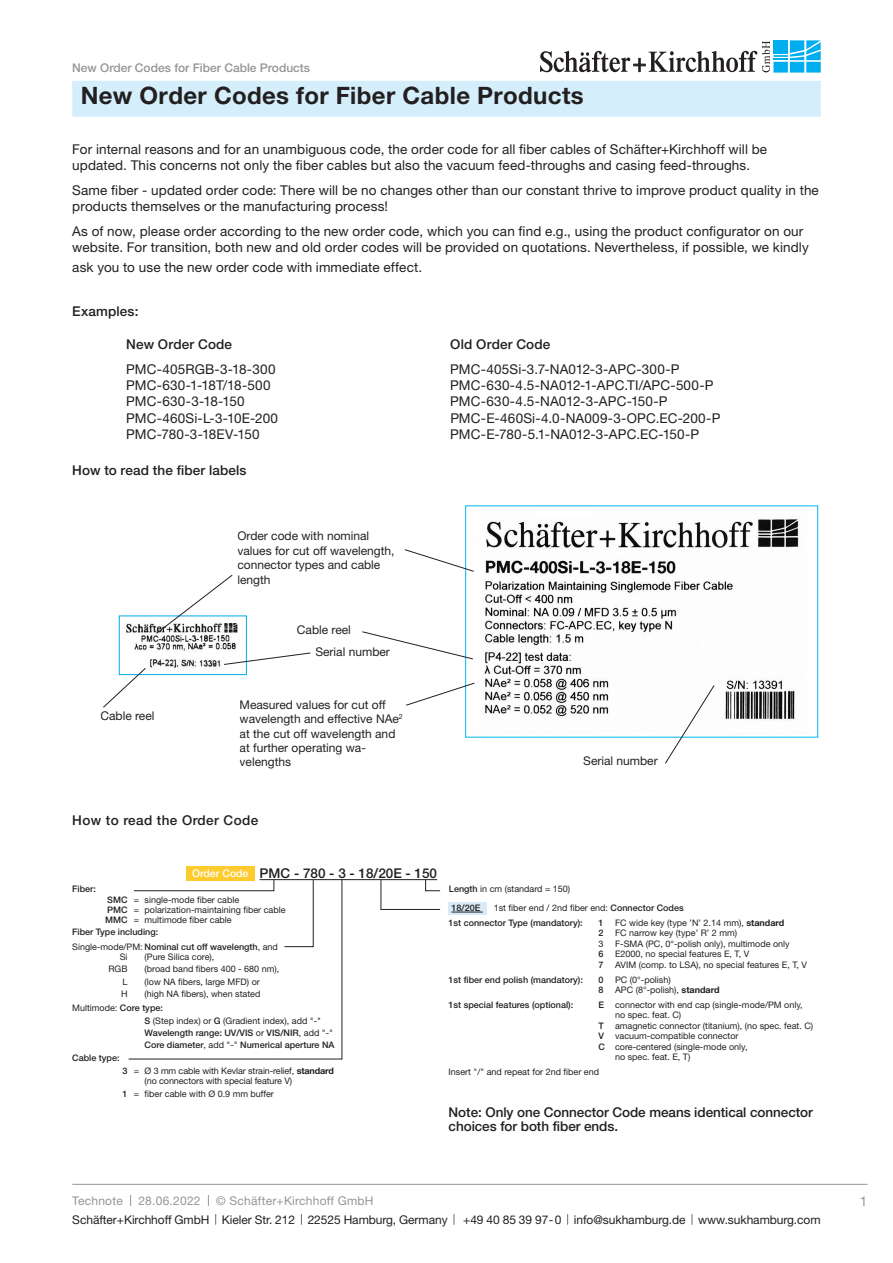
<style>
.page{position:relative;width:893px;height:1263px;background:#fff}
.page>*{position:absolute;margin:0;border:0;box-sizing:border-box;transform-origin:0 0}
.S_K_Kapitel{font:700 24px "Helvetica Neue";letter-spacing:.015em;color:#231f20}
.S_K_Fließtext{font:13.5px/16.2px "Helvetica Neue";letter-spacing:.01em;color:#231f20}
.S_K_Fließtext-2{font:500 13.5px/14.4px "Helvetica Neue";color:#231f20}
.S_K_Fließtext-3{font:500 13.5px "Helvetica Neue";letter-spacing:.03em;color:#231f20}
.t1{font:13.5px "Helvetica Neue";color:#939598}
.t2{font:12px/14.4px "Helvetica Neue";color:#231f20}
.t3{font:12px "Helvetica Neue";letter-spacing:.02em;color:#939598}
.Überschrift_1__Kopfz{font:500 12px "Helvetica Neue";color:#939598}
.t4{font:500 10.5px "Helvetica Neue";color:#fff}
.t5{font:9px/10.5px "Helvetica Neue";color:#231f20}
.t6{font:500 9px "Helvetica Neue";color:#231f20}
.s1{font-weight:500}
.s2{font-weight:400}
.s3{font-weight:700}
</style>
<div class="page">
<svg style="left:773px;top:72px;width:15px;height:1px"></svg>
<div style="left:790px;top:62px;width:14px;height:11px;background:#69cff5"></div>
<svg style="left:806px;top:72px;width:15px;height:1px"></svg>
<svg style="left:540px;top:40px;width:281px;height:32px"></svg>
<hr style="left:72px;top:1184px;width:795px;height:1px;background:#939598">
<div style="left:72px;top:81px;width:749px;height:36px;background:#d4effb"></div>
<img style="left:484px;top:519px;width:315px;height:201px">
<div style="left:465px;top:505px;width:353px;height:232px;border:1px solid #00b8f0"></div>
<img style="left:126px;top:623px;width:112px;height:45px">
<div style="left:119px;top:615px;width:128px;height:60px;border:1px solid #00aeef"></div>
<svg style="left:155px;top:574px;width:78px;height:60px"></svg>
<svg style="left:404px;top:549px;width:70px;height:23px"></svg>
<svg style="left:362px;top:631px;width:111px;height:29px"></svg>
<svg style="left:103px;top:667px;width:43px;height:41px"></svg>
<svg style="left:223px;top:652px;width:88px;height:13px"></svg>
<svg style="left:406px;top:682px;width:69px;height:24px"></svg>
<svg style="left:664px;top:684px;width:51px;height:80px"></svg>
<svg style="left:380px;top:879px;width:61px;height:31px"></svg>
<svg style="left:128px;top:879px;width:215px;height:181px"></svg>
<hr style="left:260px;top:879px;width:177px;height:1px;background:#231f20">
<div style="left:186px;top:865px;width:68px;height:15px;background:#fecb2f"></div>
<div style="left:449px;top:902px;width:38px;height:12px;background:#d8ebf6"></div>
<hr style="left:451px;top:912px;width:32px;height:1px;background:#231f20">
<p class="Überschrift_1__Kopfz" style="left:72px;top:61px;width:239px">New Order Codes for Fiber Cable Products</p>
<p class="S_K_Kapitel" style="left:81px;top:81px;width:505px">New Order Codes for Fiber Cable Products</p>
<p class="S_K_Fließtext" style="left:72px;top:141px;width:696px">For internal reasons and for an unambiguous code, the order code for all fiber cables of Schäfter+Kirchhoff will be updated. This concerns not only the fiber cables but also the vacuum feed-throughs and casing feed-throughs.</p>
<p class="S_K_Fließtext" style="left:72px;top:182px;width:748px">Same fiber - updated order code: There will be no changes other than our constant thrive to improve product quality in the products themselves or the manufacturing process!</p>
<p class="S_K_Fließtext" style="left:72px;top:223px;width:738px">As of now, please order according to the new order code, which you can find e.g., using the product configurator on our website. For transition, both new and old order codes will be provided on quotations. Nevertheless, if possible, we kindly</p>
<p class="S_K_Fließtext" style="left:72px;top:259px;width:351px">ask you to use the new order code with immediate effect.</p>
<p class="S_K_Fließtext-2" style="left:72px;top:304px;width:68px">Examples:</p>
<p class="S_K_Fließtext-2" style="left:126px;top:337px;width:107px">New Order Code</p>
<p class="S_K_Fließtext-2" style="left:450px;top:337px;width:101px">Old Order Code</p>
<p class="S_K_Fließtext" style="left:126px;top:361px;width:151px">PMC-405RGB-3-18-300</p>
<p class="S_K_Fließtext" style="left:450px;top:361px;width:231px">PMC-405Si-3.7-NA012-3-APC-300-P</p>
<p class="S_K_Fließtext" style="left:126px;top:377px;width:146px">PMC-630-1-18T/18-500</p>
<p class="S_K_Fließtext" style="left:450px;top:377px;width:265px">PMC-630-4.5-NA012-1-APC.TI/APC-500-P</p>
<p class="S_K_Fließtext" style="left:126px;top:393px;width:120px">PMC-630-3-18-150</p>
<p class="S_K_Fließtext" style="left:450px;top:393px;width:219px">PMC-630-4.5-NA012-3-APC-150-P</p>
<p class="S_K_Fließtext" style="left:126px;top:409px;width:153px">PMC-460Si-L-3-10E-200</p>
<p class="S_K_Fließtext" style="left:450px;top:409px;width:272px">PMC-E-460Si-4.0-NA009-3-OPC.EC-200-P</p>
<p class="S_K_Fließtext" style="left:126px;top:426px;width:135px">PMC-780-3-18EV-150</p>
<p class="S_K_Fließtext" style="left:450px;top:426px;width:251px">PMC-E-780-5.1-NA012-3-APC.EC-150-P</p>
<p class="S_K_Fließtext-2" style="left:72px;top:463px;width:176px">How to read the fiber labels</p>
<p class="t2" style="left:237px;top:529px;width:159px">Order code with nominal values for cut off wavelength, connector types and cable length</p>
<p class="t2" style="left:297px;top:623px;width:55px">Cable reel</p>
<p class="t2" style="left:100px;top:708px;width:55px">Cable reel</p>
<p class="t2" style="left:315px;top:644px;width:76px">Serial number</p>
<p class="t2" style="left:240px;top:697px;width:165px">Measured values for cut off wavelength and effective NAe<sup>2 </sup>at the cut off wavelength and at further operating wa&shy;velengths</p>
<p class="t2" style="left:583px;top:753px;width:76px">Serial number</p>
<p class="S_K_Fließtext-3" style="left:72px;top:812px;width:187px">How to read the Order Code</p>
<p class="t6" style="left:72px;top:884px;width:25px">Fiber:</p>
<p class="t4" style="left:192px;top:867px;width:58px">Order Code</p>
<p class="S_K_Fließtext-2" style="left:260px;top:866px;width:179px">PMC - 780 - 3 - 18/20E - 150</p>
<p class="t5" style="left:107px;top:894px;width:134px"><span class="s1">SMC</span> = single-mode fiber cable</p>
<p class="t5" style="left:107px;top:904px;width:180px"><span class="s1">PMC</span> = polarization-maintaining fiber cable</p>
<p class="t5" style="left:105px;top:914px;width:128px"><span class="s1">MMC</span> = multimode fiber cable</p>
<p class="t6" style="left:72px;top:927px;width:88px">Fiber Type including:</p>
<p class="t6" style="left:72px;top:941px;width:207px"><span class="s2">Single-mode/PM:</span> Nominal cut off wavelength<span class="s2">, and</span></p>
<p class="t5" style="left:120px;top:951px;width:9px">Si</p>
<p class="t5" style="left:145px;top:951px;width:71px">(Pure Silica core),</p>
<p class="t5" style="left:108px;top:964px;width:21px">RGB</p>
<p class="t5" style="left:145px;top:964px;width:136px">(broad band fibers 400 - 680 nm),</p>
<p class="t5" style="left:123px;top:976px;width:7px">L</p>
<p class="t5" style="left:145px;top:976px;width:117px">(low NA fibers, large MFD) or</p>
<p class="t5" style="left:121px;top:988px;width:8px">H</p>
<p class="t5" style="left:145px;top:988px;width:117px">(high NA fibers), when stated</p>
<p class="t5" style="left:72px;top:1003px;width:92px">Multimode: <span class="s1">Core type:</span></p>
<p class="t5" style="left:145px;top:1015px;width:178px"><span class="s1">S</span> (Step index) or <span class="s1">G</span> (Gradient index), add "-"</p>
<p class="t6" style="left:145px;top:1027px;width:190px">Wavelength range: UV/VIS <span class="s2">or</span> VIS/NIR<span class="s2">, add "-"</span></p>
<p class="t6" style="left:145px;top:1040px;width:192px">Core diameter<span class="s2">, add "-"</span> Numerical aperture NA</p>
<p class="t6" style="left:72px;top:1052px;width:49px">Cable type:</p>
<p class="t5" style="left:145px;top:1065px;width:191px;text-indent:-22px"><span class="s1">3</span> = Ø 3 mm cable with Kevlar strain-relief, <span class="s3">standard </span>(no connectors with special feature V)</p>
<p class="t5" style="left:123px;top:1088px;width:153px"><span class="s1">1</span> = fiber cable with Ø 0.9 mm buffer</p>
<p class="t5" style="left:449px;top:883px;width:123px"><span class="s1">Length</span> in cm (standard = 150)</p>
<p class="t6" style="left:449px;top:917px;width:136px">1st connector Type (mandatory):</p>
<p class="t6" style="left:599px;top:917px;width:7px">1</p>
<p class="t5" style="left:615px;top:917px;width:171px">FC wide key (type ’N’ 2.14 mm), <span class="s3">standard</span></p>
<p class="t6" style="left:599px;top:928px;width:7px">2</p>
<p class="t5" style="left:615px;top:928px;width:124px">FC narrow key (type’ R’ 2 mm)</p>
<p class="t5" style="left:599px;top:938px;width:7px">3</p>
<p class="t5" style="left:615px;top:938px;width:176px">F-SMA (PC, 0°-polish only), multimode only</p>
<p class="t6" style="left:599px;top:949px;width:7px">6</p>
<p class="t5" style="left:615px;top:949px;width:136px">E2000, no special features E, T, V</p>
<p class="t6" style="left:599px;top:959px;width:7px">7</p>
<p class="t5" style="left:615px;top:959px;width:193px">AVIM (comp. to LSA), no special features E, T, V</p>
<p class="t6" style="left:449px;top:974px;width:136px">1st fiber end polish (mandatory):</p>
<p class="t6" style="left:599px;top:974px;width:7px">0</p>
<p class="t5" style="left:615px;top:974px;width:57px">PC (0°-polish)</p>
<p class="t6" style="left:599px;top:984px;width:7px">8</p>
<p class="t5" style="left:615px;top:984px;width:106px">APC (8°-polish), <span class="s3">standard</span></p>
<p class="t6" style="left:449px;top:999px;width:126px">1st special features (optional):</p>
<p class="t5" style="left:615px;top:999px;width:189px;text-indent:-16px"><span class="s1">E</span> connector with end cap (single-mode/PM only, no spec. feat. C)</p>
<p class="t5" style="left:599px;top:1020px;width:216px"><span class="s1">T</span> amagnetic connector (titanium), (no spec. feat. C)</p>
<p class="t5" style="left:599px;top:1031px;width:141px"><span class="s1">V</span> vacuum-compatible connector</p>
<p class="t5" style="left:599px;top:1041px;width:150px"><span class="s1">C</span> core-centered (single-mode only,</p>
<p class="t5" style="left:615px;top:1052px;width:77px">no spec. feat. E, T)</p>
<p class="t5" style="left:449px;top:1066px;width:152px">Insert "/" and repeat for 2nd fiber end</p>
<p class="S_K_Fließtext-2" style="left:449px;top:1105px;width:366px">Note: Only one Connector Code means identical connector choices for both fiber ends.</p>
<p class="t6" style="left:451px;top:902px;width:30px">18/20E</p>
<p class="t5" style="left:494px;top:902px;width:191px">1st fiber end / 2nd fiber end: <span class="s1">Connector Codes</span></p>
<p class="t3" style="left:72px;top:1193px;width:52px">Technote</p>
<p class="t3" style="left:138px;top:1193px;width:64px">28.06.2022</p>
<p class="t3" style="left:216px;top:1193px;width:159px">© Schäfter+Kirchhoff GmbH</p>
<p class="t2" style="left:72px;top:1212px;width:377px">Schäfter+Kirchhoff GmbH Kieler Str. 212 22525 Hamburg, Germany</p>
<p class="t2" style="left:463px;top:1212px;width:359px">+49 40 85 39 97-0 info@sukhamburg.de www.sukhamburg.com</p>
<p class="t1" style="left:860px;top:1193px;width:9px">1</p>
</div>
